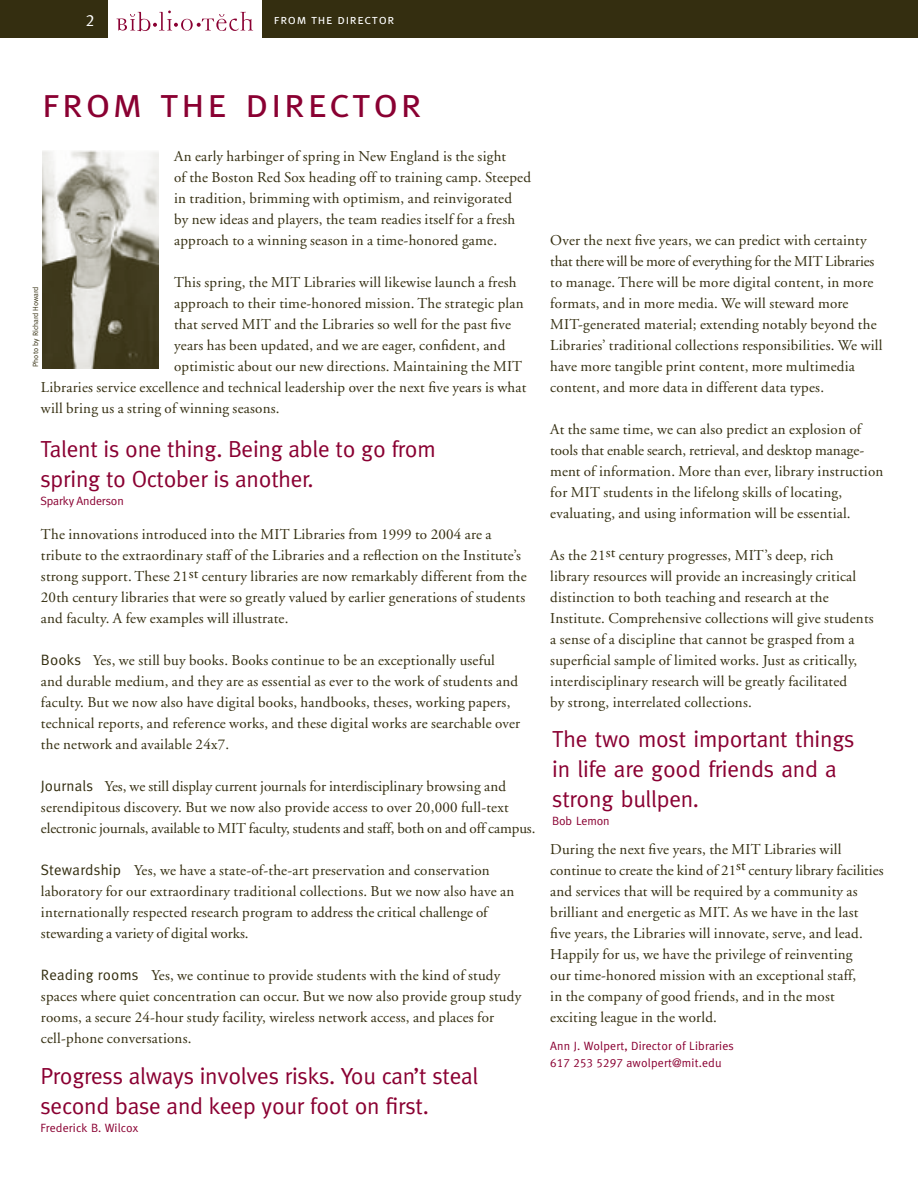
<style>
.page{position:relative;width:918px;height:1188px;background:#fff}
.page>*{position:absolute;margin:0;border:0;box-sizing:border-box;transform-origin:0 0}
.t1{font:42px "Meta Caps";letter-spacing:.05em;color:#8a0032}
.t2{font:23.25px/30px "Meta";letter-spacing:-.01em;color:#8a0032}
.t3{font:16.5px "Meta Caps";color:#fff}
.t4{font:15px/21px "Adobe Garamond";letter-spacing:.015em;color:#342e10}
.t5{font:13.5px "Meta Caps";letter-spacing:.05em;color:#fff}
.t6{font:12px/16.5px "Meta";letter-spacing:.015em;color:#8a0032}
.t7{font:12px "Meta";letter-spacing:-.01em;color:#8a0032}
.t8{font:7.5px "Meta";color:#342e10}
.s1{font-family:"Meta"}
.s2{font-family:"Meta Caps"}
</style>
<div class="page">
<div style="left:0;top:0;width:918px;height:38px;background:#342e10"></div>
<div style="left:108px;top:0;width:154px;height:65px;background:#fff"></div>
<svg style="left:116px;top:11px;width:137px;height:20px"></svg>
<img style="left:43px;top:151px;width:116px;height:217px">
<p class="t3" style="left:86px;top:11px;width:10px">2</p>
<p class="t5" style="left:274px;top:11px;width:122px">from the director</p>
<h1 class="t1" style="left:42px;top:78px;width:382px">from the director</h1>
<p class="t4" style="left:174px;top:146px;width:358px">An early harbinger of spring in New England is the sight<br>of the Boston Red Sox heading off to training camp. Steeped in tradition, brimming with optimism, and reinvigorated<br>by new ideas and players, the team readies itself for a fresh approach to a winning season in a time-honored game.</p>
<p class="t4" style="left:174px;top:272px;width:344px">This spring, the MIT Libraries will likewise launch a fresh</p>
<p class="t4" style="left:174px;top:293px;width:351px">approach to their time-honored mission. The strategic plan</p>
<p class="t4" style="left:174px;top:314px;width:339px">that served MIT and the Libraries so well for the past five</p>
<p class="t4" style="left:174px;top:335px;width:333px">years has been updated, and we are eager, confident, and</p>
<p class="t4" style="left:174px;top:356px;width:350px">optimistic about our new directions. Maintaining the MIT</p>
<p class="t4" style="left:41px;top:377px;width:487px">Libraries service excellence and technical leadership over the next five years is what</p>
<p class="t4" style="left:41px;top:398px;width:240px">will bring us a string of winning seasons.</p>
<p class="t8" style="left:31px;top:367px;width:82px;rotate:-90deg">Photo by Richard Howard</p>
<h2 class="t2" style="left:40px;top:434px;width:397px">Talent is one thing. Being able to go from spring to October is another.</h2>
<p class="t7" style="left:40px;top:494px;width:85px">Sparky Anderson</p>
<p class="t4" style="left:41px;top:524px;width:487px">The innovations introduced into the MIT Libraries from 1999 to 2004 are a tribute to the extraordinary staff of the Libraries and a reflection on the Institute’s strong support. These 21st century libraries are now remarkably different from the 20th century libraries that were so greatly valued by earlier generations of students and faculty. A few examples will illustrate.</p>
<p class="t4" style="left:41px;top:650px;width:481px"><span class="s1">Books</span> Yes, we still buy books. Books continue to be an exceptionally useful and durable medium, and they are as essential as ever to the work of students and faculty. But we now also have digital books, handbooks, theses, working papers, technical reports, and reference works, and these digital works are searchable over the network and available 24x7.</p>
<p class="t4" style="left:41px;top:776px;width:496px"><span class="s1">Journals</span> Yes, we still display current journals for interdisciplinary browsing and serendipitous discovery. But we now also provide access to over 20,000 full-text electronic journals, available to MIT faculty, students and staff, both on and off campus.</p>
<p class="t4" style="left:41px;top:860px;width:475px"><span class="s1">Stewardship</span> Yes, we have a state-of-the-art preservation and conservation laboratory for our extraordinary traditional collections. But we now also have an internationally respected research program to address the critical challenge of stewarding a variety of digital works.</p>
<p class="t4" style="left:41px;top:965px;width:482px"><span class="s1">Reading rooms</span> Yes, we continue to provide students with the kind of study spaces where quiet concentration can occur. But we now also provide group study rooms, a secure 24-hour study facility, wireless network access, and places for cell-phone conversations.</p>
<h2 class="t2" style="left:40px;top:1061px;width:439px">Progress always involves risks. You can’t steal second base and keep your foot on first.</h2>
<p class="t6" style="left:40px;top:1120px;width:99px">Frederick B. Wilcox</p>
<p class="t4" style="left:550px;top:230px;width:334px">Over the next five years, we can predict with certainty that there will be more of everything for the MIT Libraries to manage. There will be more digital content, in more formats, and in more media. We will steward more MIT-generated material; extending notably beyond the Libraries’ traditional collections responsibilities. We will have more tangible print content, more multimedia content, and more data in different data types.</p>
<p class="t4" style="left:550px;top:419px;width:335px">At the same time, we can also predict an explosion of tools that enable search, retrieval, and desktop manage&shy;ment of information. More than ever, library instruction for MIT students in the lifelong skills of locating, evaluating, and using information will be essential.</p>
<p class="t4" style="left:550px;top:545px;width:325px">As the 21st century progresses, MIT’s deep, rich library resources will provide an increasingly critical distinction to both teaching and research at the Institute. Comprehensive collections will give students a sense of a discipline that cannot be grasped from a superficial sample of limited works. Just as critically, interdisciplinary research will be greatly facilitated<br>by strong, interrelated collections.</p>
<h2 class="t2" style="left:552px;top:724px;width:304px">The two most important things in life are good friends and a strong bullpen.</h2>
<p class="t7" style="left:552px;top:814px;width:59px">Bob Lemon</p>
<p class="t4" style="left:550px;top:839px;width:335px">During the next five years, the MIT Libraries will continue to create the kind of 21st century library facilities and services that will be required by a community as brilliant and energetic as MIT. As we have in the last<br>five years, the Libraries will innovate, serve, and lead.<br>Happily for us, we have the privilege of reinventing<br>our time-honored mission with an exceptional staff,<br>in the company of good friends, and in the most exciting league in the world.</p>
<p class="t6" style="left:550px;top:1038px;width:185px">Ann J. Wolpert, Director of Libraries<br><span class="s2">617 253 5297</span> awolpert@mit.edu</p>
</div>
